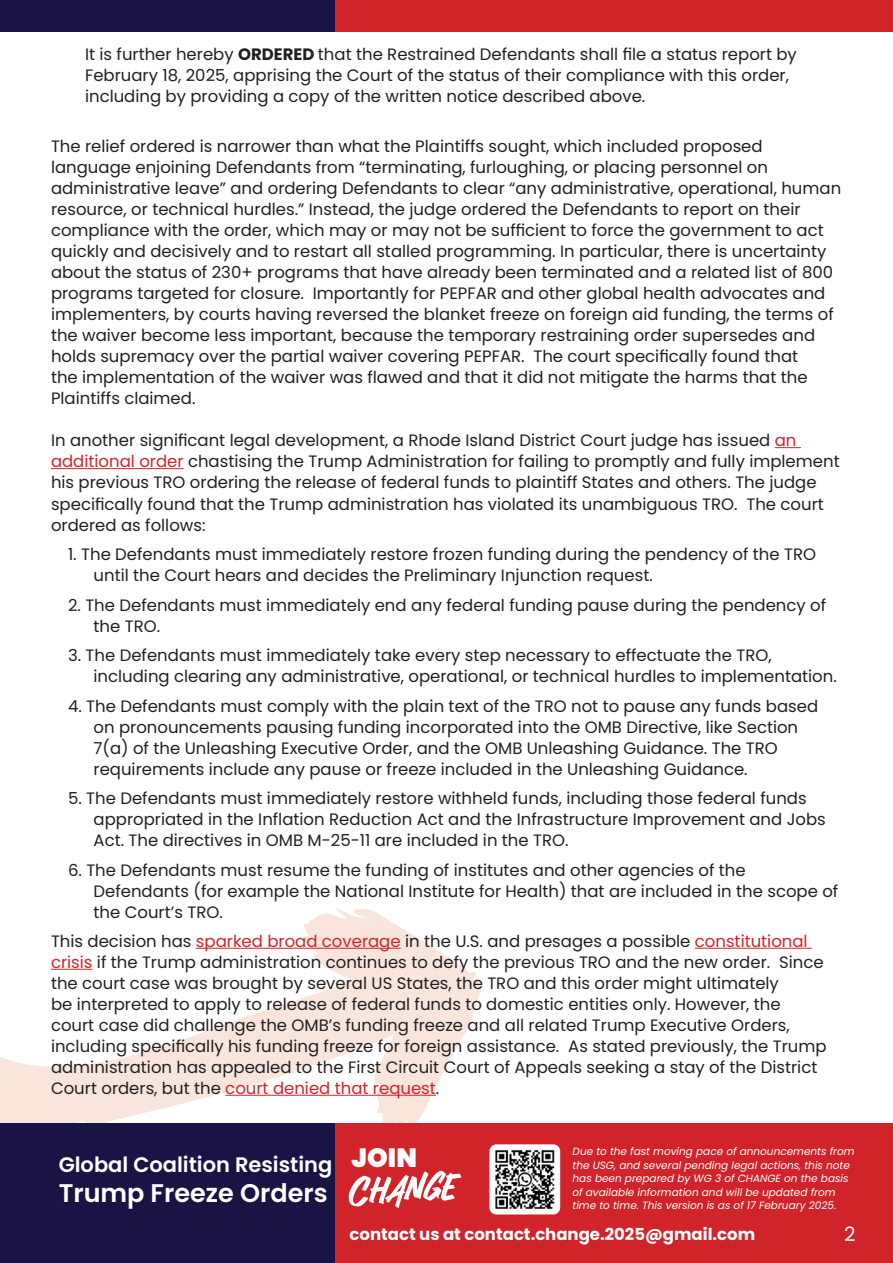
<style>
.page{position:relative;width:893px;height:1263px;background:#fff}
.page>*{position:absolute;margin:0;border:0;box-sizing:border-box;transform-origin:0 0}
.t1{font:900 26.4px "Poppins";color:#fff}
.t2{font:600 25.5px "Poppins";color:#fff}
.t3{font:600 21px "Poppins";color:#fff}
.t4{font:19.8px "Poppins";color:#fff}
.t5{font:16.5px/21px "Poppins";color:#231f20}
.t6{font:700 16.5px "Poppins";color:#fff}
.t7{font:italic 10.5px/13.5px "Poppins";color:#fff}
.s1{font-weight:700}
.s2{color:#d1232a}
</style>
<div class="page">
<svg style="left:0;top:908px;width:485px;height:216px"></svg>
<div style="left:0;top:0;width:893px;height:32px;background:#d1232a"></div>
<div style="left:0;top:0;width:335px;height:32px;background:#191443"></div>
<div style="left:0;top:1124px;width:893px;height:139px;background:#d1232a"></div>
<div style="left:0;top:1124px;width:335px;height:139px;background:#191443"></div>
<svg style="left:348px;top:1171px;width:113px;height:37px"></svg>
<img style="left:489px;top:1144px;width:71px;height:70px">
<svg style="left:775px;top:447px;width:26px;height:1px"></svg>
<hr style="left:51px;top:468px;width:133px;height:1px;background:#d1232a">
<hr style="left:196px;top:948px;width:205px;height:1px;background:#d1232a">
<hr style="left:695px;top:948px;width:117px;height:1px;background:#d1232a">
<hr style="left:51px;top:969px;width:42px;height:1px;background:#d1232a">
<hr style="left:225px;top:1095px;width:211px;height:1px;background:#d1232a">
<p class="t5" style="left:85px;top:44px;width:713px">It is further hereby <span class="s1">ORDERED</span> that the Restrained Defendants shall file a status report by<br>February 18, 2025, apprising the Court of the status of their compliance with this order, including by providing a copy of the written notice described above.</p>
<p class="t5" style="left:51px;top:136px;width:792px">The relief ordered is narrower than what the Plaintiffs sought, which included proposed language enjoining Defendants from “terminating, furloughing, or placing personnel on administrative leave” and ordering Defendants to clear “any administrative, operational, human resource, or technical hurdles.” Instead, the judge ordered the Defendants to report on their compliance with the order, which may or may not be sufficient to force the government to act quickly and decisively and to restart all stalled programming. In particular, there is uncertainty about the status of 230+ programs that have already been terminated and a related list of 800 programs targeted for closure. Importantly for PEPFAR and other global health advocates and implementers, by courts having reversed the blanket freeze on foreign aid funding, the terms of the waiver become less important, because the temporary restraining order supersedes and holds supremacy over the partial waiver covering PEPFAR. The court specifically found that<br>the implementation of the waiver was flawed and that it did not mitigate the harms that the Plaintiffs claimed.</p>
<p class="t5" style="left:51px;top:430px;width:790px">In another significant legal development, a Rhode Island District Court judge has issued <span class="s2">an additional order</span> chastising the Trump Administration for failing to promptly and fully implement his previous TRO ordering the release of federal funds to plaintiff States and others. The judge specifically found that the Trump administration has violated its unambiguous TRO. The court ordered as follows:</p>
<p class="t5" style="left:94px;top:544px;width:724px;text-indent:-26px">1. The Defendants must immediately restore frozen funding during the pendency of the TRO until the Court hears and decides the Preliminary Injunction request.</p>
<p class="t5" style="left:94px;top:594px;width:734px;text-indent:-26px">2. The Defendants must immediately end any federal funding pause during the pendency of the TRO.</p>
<p class="t5" style="left:94px;top:645px;width:745px;text-indent:-26px">3. The Defendants must immediately take every step necessary to effectuate the TRO, including clearing any administrative, operational, or technical hurdles to implementation.</p>
<p class="t5" style="left:94px;top:695px;width:726px;text-indent:-26px">4. The Defendants must comply with the plain text of the TRO not to pause any funds based on pronouncements pausing funding incorporated into the OMB Directive, like Section 7(a) of the Unleashing Executive Order, and the OMB Unleashing Guidance. The TRO requirements include any pause or freeze included in the Unleashing Guidance.</p>
<p class="t5" style="left:94px;top:788px;width:734px;text-indent:-26px">5. The Defendants must immediately restore withheld funds, including those federal funds appropriated in the Inflation Reduction Act and the Infrastructure Improvement and Jobs<br>Act. The directives in OMB M-25-11 are included in the TRO.</p>
<p class="t5" style="left:94px;top:859px;width:746px;text-indent:-26px">6. The Defendants must resume the funding of institutes and other agencies of the<br>Defendants (for example the National Institute for Health) that are included in the scope of the Court’s TRO.</p>
<p class="t5" style="left:51px;top:931px;width:777px">This decision has <span class="s2">sparked broad coverage</span> in the U.S. and presages a possible <span class="s2">constitutional crisis</span> if the Trump administration continues to defy the previous TRO and the new order. Since the court case was brought by several US States, the TRO and this order might ultimately<br>be interpreted to apply to release of federal funds to domestic entities only. However, the court case did challenge the OMB’s funding freeze and all related Trump Executive Orders, including specifically his funding freeze for foreign assistance. As stated previously, the Trump administration has appealed to the First Circuit Court of Appeals seeking a stay of the District Court orders, but the <span class="s2">court denied that request</span>.</p>
<p class="t3" style="left:59px;top:1153px;width:275px">Global Coalition Resisting</p>
<h2 class="t2" style="left:59px;top:1179px;width:270px">Trump Freeze Orders</h2>
<p class="t7" style="left:573px;top:1145px;width:284px">Due to the fast moving pace of announcements from the USG, and several pending legal actions, this note has been prepared by WG 3 of CHANGE on the basis of available information and will be updated from time to time. This version is as of 17 February 2025.</p>
<p class="t6" style="left:350px;top:1225px;width:407px">contact us at contact.change.2025@gmail.com</p>
<h1 class="t1" style="left:352px;top:1143px;width:67px">JOIN</h1>
<p class="t4" style="left:844px;top:1223px;width:13px">2</p>
</div>
